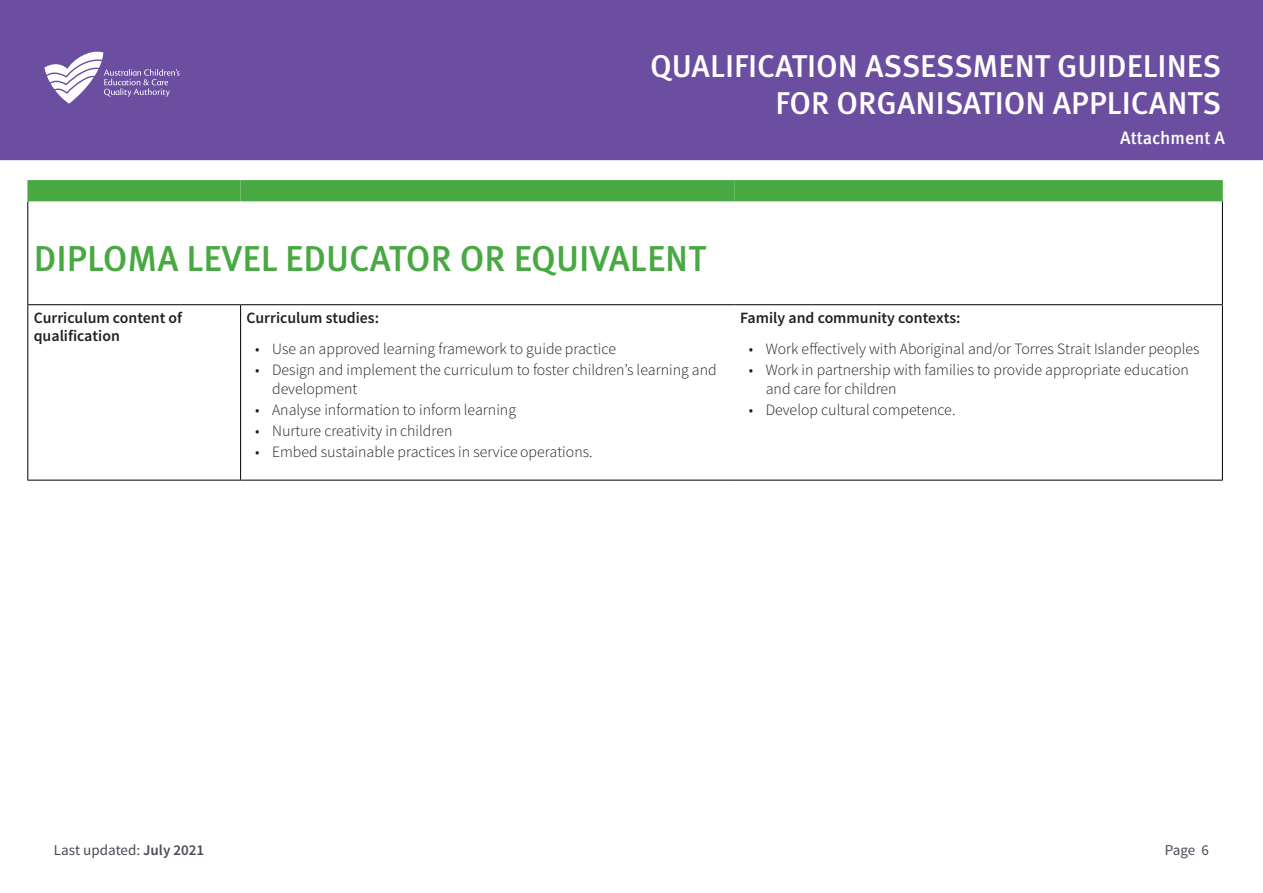
<style>
.page{position:relative;width:1263px;height:893px;background:#fff}
.page>*{position:absolute;margin:0;border:0;box-sizing:border-box;transform-origin:0 0}
.Quality_area_HD{font:500 36px "Meta Pro";color:#48a942}
.t1{font:500 31.5px/37.8px "Meta Pro";color:#fff;text-align:right}
.colour_title_HD{font:500 18px "Meta Pro";color:#fff}
.t2{font:300 15.75px/18.9px "Source Sans Pro";color:#231f20}
.body_text{font:600 15.75px/18.9px "Source Sans Pro";color:#231f20}
.t3{font:15px "Source Sans Pro";color:#4a4a56}
.s1{font-weight:600}
</style>
<div class="page">
<div style="left:0;top:0;width:1263px;height:160px;background:#6b4ea0"></div>
<svg style="left:44px;top:48px;width:136px;height:56px"></svg>
<hr style="left:27px;top:305px;width:1px;height:175px;background:#000">
<hr style="left:240px;top:305px;width:1px;height:175px;background:#000">
<hr style="left:1222px;top:305px;width:1px;height:175px;background:#000">
<hr style="left:27px;top:480px;width:214px;height:1px;background:#000">
<hr style="left:241px;top:480px;width:493px;height:1px;background:#000">
<hr style="left:734px;top:480px;width:489px;height:1px;background:#000">
<hr style="left:27px;top:201px;width:1px;height:103px;background:#000">
<div style="left:27px;top:180px;width:214px;height:21px;background:#48a942"></div>
<div style="left:241px;top:180px;width:493px;height:21px;background:#48a942"></div>
<div style="left:734px;top:180px;width:489px;height:21px;background:#48a942"></div>
<hr style="left:1222px;top:201px;width:1px;height:103px;background:#000">
<hr style="left:27px;top:304px;width:214px;height:1px;background:#000">
<hr style="left:241px;top:304px;width:493px;height:1px;background:#000">
<hr style="left:734px;top:304px;width:489px;height:1px;background:#000">
<h2 class="t1" style="left:650px;top:48px;width:573px">QUALIFICATION ASSESSMENT GUIDELINES<br>FOR ORGANISATION APPLICANTS</h2>
<p class="colour_title_HD" style="left:1120px;top:127px;width:106px">Attachment A</p>
<p class="Quality_area_HD" style="left:34px;top:236px;width:673px">DIPLOMA LEVEL EDUCATOR OR EQUIVALENT</p>
<p class="body_text" style="left:34px;top:308px;width:150px">Curriculum content of qualification</p>
<p class="body_text" style="left:247px;top:308px;width:134px">Curriculum studies:</p>
<p class="t2" style="left:255px;top:340px;width:362px">• Use an approved learning framework to guide practice</p>
<p class="t2" style="left:272px;top:361px;width:446px;text-indent:-17px">• Design and implement the curriculum to foster children’s learning and development</p>
<p class="t2" style="left:255px;top:401px;width:262px">• Analyse information to inform learning</p>
<p class="t2" style="left:255px;top:422px;width:199px">• Nurture creativity in children</p>
<p class="t2" style="left:255px;top:443px;width:339px">• Embed sustainable practices in service operations.</p>
<p class="body_text" style="left:740px;top:308px;width:222px">Family and community contexts:</p>
<p class="t2" style="left:749px;top:340px;width:452px">• Work effectively with Aboriginal and/or Torres Strait Islander peoples</p>
<p class="t2" style="left:766px;top:361px;width:425px;text-indent:-17px">• Work in partnership with families to provide appropriate education and care for children</p>
<p class="t2" style="left:749px;top:401px;width:208px">• Develop cultural competence.</p>
<p class="t3" style="left:54px;top:840px;width:152px">Last updated: <span class="s1">July 2021</span></p>
<p class="t3" style="left:1165px;top:840px;width:46px">Page 6</p>
</div>
